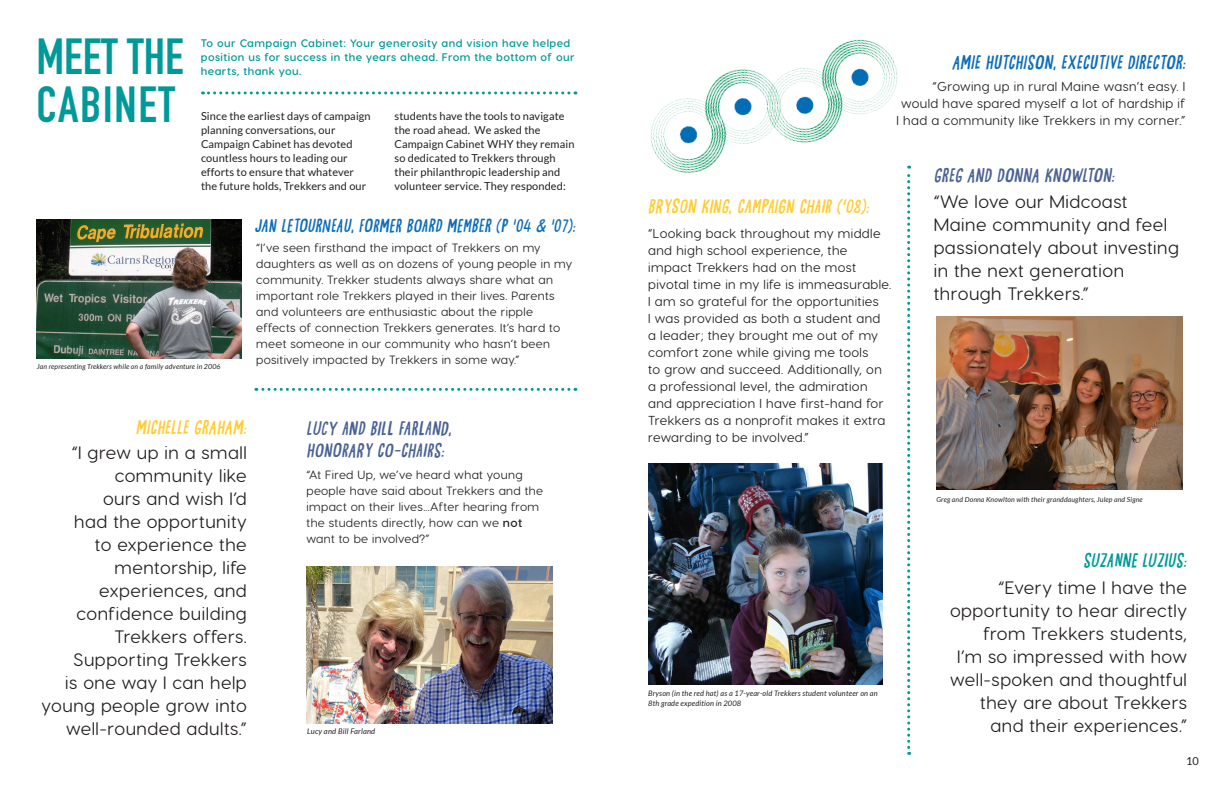
<style>
.page{position:relative;width:1224px;height:792px;background:#fff}
.page>*{position:absolute;margin:0;border:0;box-sizing:border-box;transform-origin:0 0}
.t1{font:700 50px "DIN Condensed";letter-spacing:.03em;color:#099}
.t2{font:italic 19px "Guideline";letter-spacing:.04em;color:#4a6394}
.t3{font:italic 19px "Guideline";letter-spacing:.04em;color:#fc3}
.t4{font:italic 19px "Guideline";letter-spacing:.04em;color:#0e6db8}
.t5{font:italic 19px "Guideline";letter-spacing:.04em;color:#099}
.t6{font:18px/23px "Visby Round CF";letter-spacing:.03em;color:#231f20;text-align:right}
.t7{font:italic 18px "Guideline";letter-spacing:.04em;color:#0e6db8}
.t8{font:13px/17px "Visby Round CF";letter-spacing:.03em;color:#231f20}
.t9{font:12px/16px "Visby Round CF";letter-spacing:.03em;color:#231f20}
.t10{font:11px/14px "Lato";letter-spacing:.01em;color:#231f20}
.t11{font:600 11px/14px "Visby Round CF";letter-spacing:.04em;color:#099}
.t12{font:italic 7.7px "Lato";letter-spacing:.02em;color:#231f20}
.t13{font:italic 7.5px "Lato";letter-spacing:.02em;color:#231f20}
.t14{font:italic 7px "Lato";letter-spacing:.02em;color:#231f20}
.s1{font-weight:600}
</style>
<div class="page">
<img style="left:937px;top:317px;width:246px;height:173px">
<img style="left:648px;top:463px;width:235px;height:222px">
<svg style="left:907px;top:194px;width:3px;height:561px"></svg>
<img style="left:650px;top:39px;width:262px;height:155px">
<svg style="left:202px;top:91px;width:374px;height:3px"></svg>
<img style="left:307px;top:566px;width:245px;height:157px">
<img style="left:37px;top:219px;width:204px;height:139px">
<svg style="left:256px;top:388px;width:313px;height:3px"></svg>
<p class="t1" style="left:36px;top:22px;width:149px">MEET THE</p>
<p class="t1" style="left:36px;top:70px;width:140px">CABINET</p>
<p class="t11" style="left:201px;top:36px;width:375px">To our Campaign Cabinet: Your generosity and vision have helped position us for success in the years ahead. From the bottom of our hearts, thank you.</p>
<p class="t10" style="left:201px;top:109px;width:171px">Since the earliest days of campaign planning conversations, our<br>Campaign Cabinet has devoted countless hours to leading our efforts to ensure that whatever the future holds, Trekkers and our</p>
<p class="t10" style="left:394px;top:109px;width:181px">students have the tools to navigate the road ahead. We asked the Campaign Cabinet WHY they remain so dedicated to Trekkers through their philanthropic leadership and volunteer service. They responded:</p>
<p class="t7" style="left:254px;top:215px;width:322px">JAN LETOURNEAU, FORMER BOARD MEMBER (P ’04 &amp; ’07):</p>
<p class="t14" style="left:37px;top:363px;width:185px">Jan representing Trekkers while on a family adventure in 2006</p>
<p class="t9" style="left:256px;top:240px;width:317px">“I’ve seen firsthand the impact of Trekkers on my daughters as well as on dozens of young people in my community. Trekker students always share what an important role Trekkers played in their lives. Parents and volunteers are enthusiastic about the ripple effects of connection Trekkers generates. It’s hard to meet someone in our community who hasn’t been positively impacted by Trekkers in some way.”</p>
<p class="t3" style="left:136px;top:416px;width:112px">MICHELLE GRA HAM:</p>
<p class="t6" style="left:42px;top:441px;width:207px">“I grew up in a small community like<br>ours and wish I’d<br>had the opportunity<br>to experience the mentorship, life experiences, and confidence building<br>Trekkers offers.<br>Supporting Trekkers<br>is one way I can help young people grow into well-rounded adults.”</p>
<p class="t2" style="left:307px;top:417px;width:146px">LUCY AND BILL FARLAND,</p>
<p class="t2" style="left:307px;top:439px;width:139px">HONORARY CO-CHAIRS:</p>
<p class="t9" style="left:307px;top:467px;width:238px">“At Fired Up, we’ve heard what young people have said about Trekkers and the impact on their lives...After hearing from the students directly, how can we <span class="s1">not </span>want to be involved?”</p>
<p class="t12" style="left:307px;top:727px;width:70px">Lucy and Bill Farland</p>
<p class="t4" style="left:952px;top:51px;width:9px">AMIE</p>
<p class="t4" style="left:985px;top:51px;width:201px">HUTCHISON, EXECUTIVE DIRECTOR:</p>
<p class="t8" style="left:897px;top:78px;width:290px;text-align:right">“Growing up in rural Maine wasn’t easy. I would have spared myself a lot of hardship if<br>I had a community like Trekkers in my corner.”</p>
<p class="t3" style="left:648px;top:195px;width:222px">BRYSON KING, CAMPAIGN CHAIR (‘08):</p>
<p class="t8" style="left:648px;top:225px;width:245px">“Looking back throughout my middle and high school experience, the impact Trekkers had on the most pivotal time in my life is immeasurable.<br>I am so grateful for the opportunities<br>I was provided as both a student and a leader; they brought me out of my comfort zone while giving me tools<br>to grow and succeed. Additionally, on a professional level, the admiration and appreciation I have first-hand for Trekkers as a nonprofit makes it extra rewarding to be involved.”</p>
<p class="t13" style="left:648px;top:690px;width:231px">Bryson (in the red hat) as a 17-year-old Trekkers student volunteer on an</p>
<p class="t13" style="left:648px;top:699px;width:95px">8th grade expedition in 2008</p>
<p class="t2" style="left:934px;top:164px;width:9px">GREG</p>
<p class="t2" style="left:967px;top:164px;width:149px">AND DONNA KNOWL TON:</p>
<p class="t6" style="left:934px;top:190px;width:247px;text-align:left">“We love our Midcoast<br>Maine community and feel passionately about investing in the next generation through Trekkers.”</p>
<p class="t14" style="left:936px;top:495px;width:208px">Greg and Donna Knowlton with their granddaughters, Julep and Signe</p>
<p class="t5" style="left:1083px;top:549px;width:104px">SUZANNE LUZIUS:</p>
<p class="t6" style="left:950px;top:576px;width:238px">“Every time I have the opportunity to hear directly from Trekkers students,<br>I’m so impressed with how well-spoken and thoughtful they are about Trekkers and their experiences.”</p>
<p class="t10" style="left:1186px;top:754px;width:14px">10</p>
</div>
